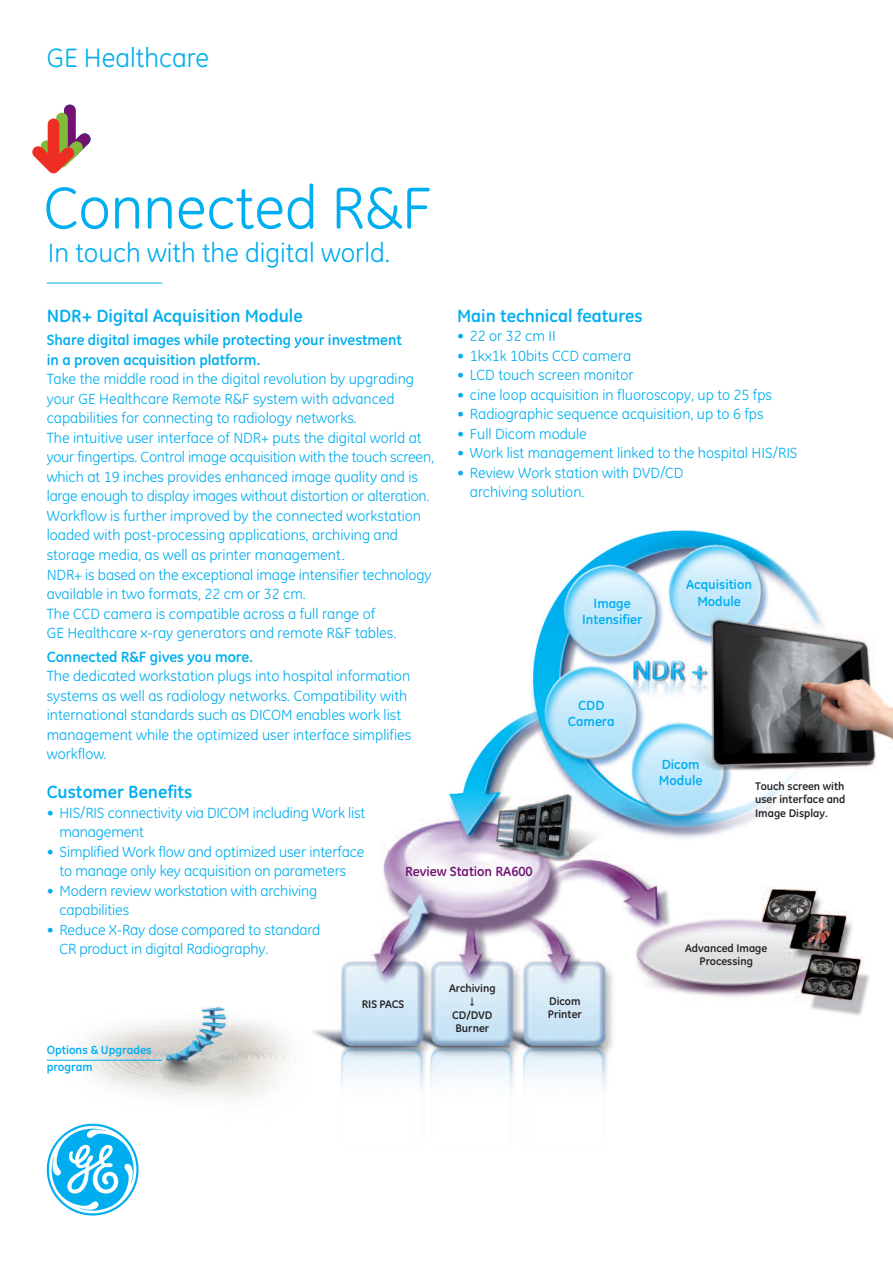
<style>
.page{position:relative;width:893px;height:1263px;background:#fff}
.page>*{position:absolute;margin:0;border:0;box-sizing:border-box;transform-origin:0 0}
.t1{font:60px "GE Inspira";color:#00aeef}
.t2{font:27px "GE Inspira";color:#00aeef}
.t3{font:700 18px "GE Inspira";color:#00aeef}
.t4{font:15px/19.5px "GE Inspira";color:#00aeef}
.t5{font:700 15px/19.5px "GE Inspira";color:#00aeef}
.t6{font:700 13.5px/16.2px "GE Inspira";color:#00aeef;text-align:center}
.t7{font:700 13.5px "GE Inspira";color:#711271}
.t8{font:700 12px/16.5px "GE Inspira";color:#00aeef}
.t9{font:700 11.25px/13.5px "GE Inspira";color:#231f20}
</style>
<div class="page">
<img style="left:46px;top:104px;width:847px;height:1112px">
<img style="left:63px;top:1006px;width:249px;height:116px">
<svg style="left:47px;top:1124px;width:92px;height:91px"></svg>
<hr style="left:47px;top:1060px;width:115px;height:1px;background:#00aeef">
<svg style="left:32px;top:105px;width:59px;height:68px"></svg>
<hr style="left:47px;top:283px;width:115px;height:1px;background:#00aeef">
<svg style="left:470px;top:997px;width:4px;height:8px"></svg>
<h2 class="t2" style="left:47px;top:49px;width:164px">GE Healthcare</h2>
<h1 class="t1" style="left:44px;top:187px;width:389px">Connected R&amp;F</h1>
<h2 class="t2" style="left:48px;top:243px;width:344px">In touch with the digital world.</h2>
<p class="t3" style="left:47px;top:309px;width:257px">NDR+ Digital Acquisition Module</p>
<p class="t5" style="left:47px;top:332px;width:357px">Share digital images while protecting your investment in a proven acquisition platform.</p>
<p class="t4" style="left:47px;top:371px;width:389px">Take the middle road in the digital revolution by upgrading your GE Healthcare Remote R&amp;F system with advanced capabilities for connecting to radiology networks.<br>The intuitive user interface of NDR+ puts the digital world at your fingertips. Control image acquisition with the touch screen, which at 19 inches provides enhanced image quality and is large enough to display images without distortion or alteration.<br>Workflow is further improved by the connected workstation loaded with post-processing applications, archiving and storage media, as well as printer management.<br>NDR+ is based on the exceptional image intensifier technology available in two formats, 22 cm or 32 cm.<br>The CCD camera is compatible across a full range of<br>GE Healthcare x-ray generators and remote R&amp;F tables.</p>
<p class="t5" style="left:47px;top:648px;width:208px">Connected R&amp;F gives you more.</p>
<p class="t4" style="left:47px;top:668px;width:366px">The dedicated workstation plugs into hospital information systems as well as radiology networks. Compatibility with international standards such as DICOM enables work list management while the optimized user interface simplifies workflow.</p>
<p class="t3" style="left:47px;top:786px;width:147px">Customer Benefits</p>
<p class="t4" style="left:60px;top:804px;width:307px;text-indent:-13px">• HIS/RIS connectivity via DICOM including Work list management</p>
<p class="t4" style="left:47px;top:843px;width:319px;text-align:center">• Simplified Work flow and optimized user interface to manage only key acquisition on parameters</p>
<p class="t4" style="left:60px;top:882px;width:259px;text-indent:-13px">• Modern review workstation with archiving capabilities</p>
<p class="t4" style="left:60px;top:921px;width:262px;text-indent:-13px">• Reduce X-Ray dose compared to standard<br>CR product in digital Radiography.</p>
<p class="t3" style="left:457px;top:309px;width:187px">Main technical features</p>
<p class="t4" style="left:457px;top:328px;width:100px">• 22 or 32 cm II</p>
<p class="t4" style="left:457px;top:347px;width:176px">• 1kx1k 10bits CCD camera</p>
<p class="t4" style="left:457px;top:367px;width:178px">• LCD touch screen monitor</p>
<p class="t4" style="left:457px;top:386px;width:316px">• cine loop acquisition in fluoroscopy, up to 25 fps</p>
<p class="t4" style="left:457px;top:406px;width:308px">• Radiographic sequence acquisition, up to 6 fps</p>
<p class="t4" style="left:457px;top:425px;width:131px">• Full Dicom module</p>
<p class="t4" style="left:457px;top:445px;width:342px">• Work list management linked to the hospital HIS/RIS</p>
<p class="t4" style="left:470px;top:464px;width:215px;text-indent:-13px">• Review Work station with DVD/CD archiving solution.</p>
<p class="t6" style="left:686px;top:578px;width:67px">Acquisition</p>
<p class="t6" style="left:594px;top:597px;width:39px">Image</p>
<p class="t6" style="left:697px;top:594px;width:45px">Module</p>
<p class="t6" style="left:582px;top:613px;width:62px">Intensifier</p>
<p class="t6" style="left:568px;top:698px;width:48px">CDD<br>Camera</p>
<p class="t6" style="left:659px;top:757px;width:45px;text-align:left">Dicom<br>Module</p>
<p class="t9" style="left:755px;top:780px;width:92px;text-align:justify">Touch screen with user interface and Image Display.</p>
<p class="t7" style="left:405px;top:867px;width:129px">Review Station RA600</p>
<p class="t9" style="left:685px;top:942px;width:84px;text-align:center">Advanced Image<br>Processing</p>
<p class="t8" style="left:47px;top:1043px;width:106px">Options &amp; Upgrades program</p>
<p class="t9" style="left:362px;top:998px;width:44px">RIS PACS</p>
<p class="t9" style="left:449px;top:982px;width:48px">Archiving</p>
<p class="t9" style="left:452px;top:1009px;width:42px">CD/DVD<br>Burner</p>
<p class="t9" style="left:548px;top:995px;width:35px">Dicom<br>Printer</p>
</div>
